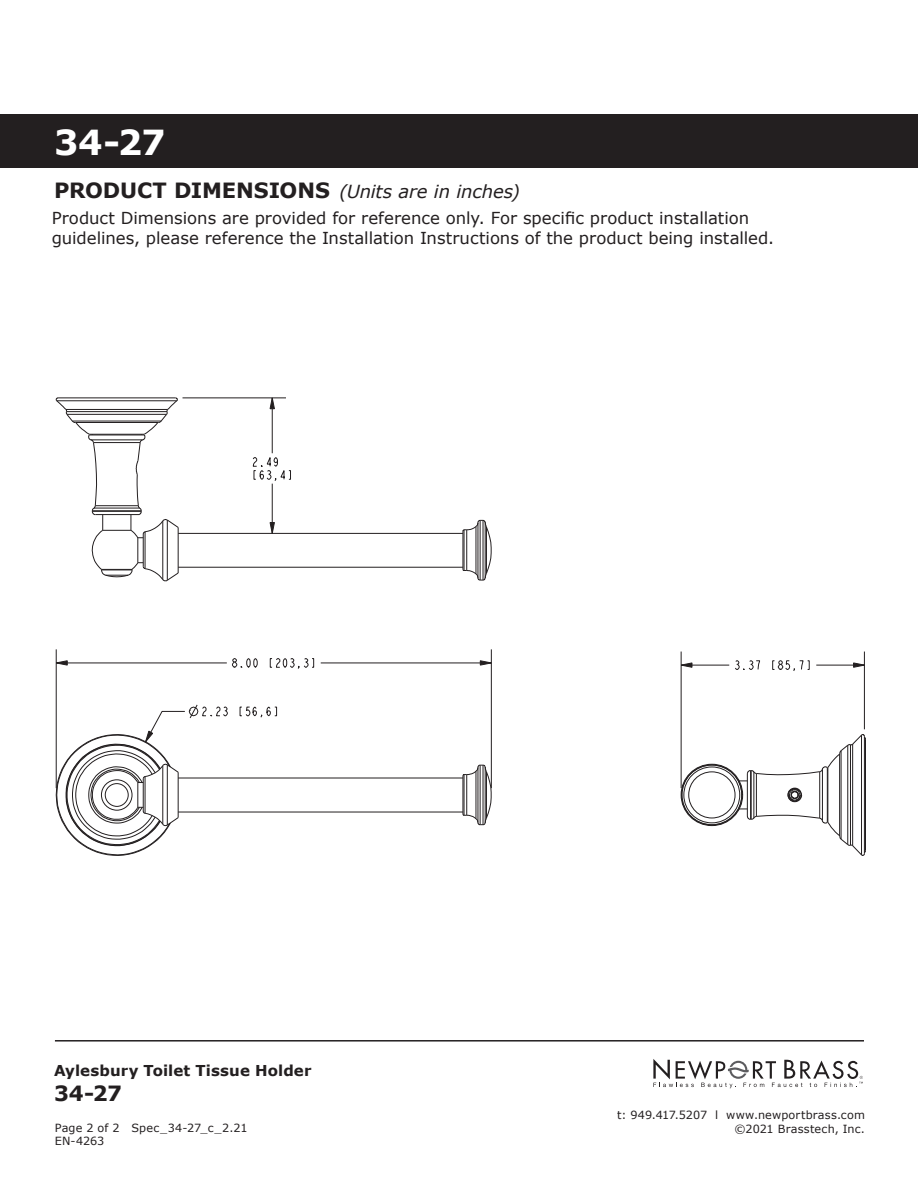
<style>
.page{position:relative;width:918px;height:1188px;background:#fff}
.page>*{position:absolute;margin:0;border:0;box-sizing:border-box;transform-origin:0 0}
.t1{font:700 34.5px "Verdana";color:#fff}
.t2{font:700 21px "Verdana";color:#231f20}
.t3{font:italic 18px "Verdana";letter-spacing:-.01em;color:#231f20}
.t4{font:16.5px/19.8px "Verdana";color:#231f20}
.t5{font:700 15px "Verdana";letter-spacing:.005em;color:#231f20}
.t6{font:11.25px/13.5px "Verdana";letter-spacing:.015em;color:#231f20;text-align:right}
.s1{font-weight:700;font-style:normal;font-size:21px}
</style>
<div class="page">
<svg style="left:653px;top:1059px;width:210px;height:29px"></svg>
<hr style="left:55px;top:1040px;width:809px;height:2px;background:#231f20">
<div style="left:0;top:114px;width:918px;height:54px;background:#231f20"></div>
<svg style="left:735px;top:660px;width:25px;height:10px"></svg>
<svg style="left:772px;top:660px;width:38px;height:11px"></svg>
<svg style="left:853px;top:662px;width:11px;height:6px"></svg>
<svg style="left:680px;top:662px;width:13px;height:6px"></svg>
<svg style="left:240px;top:706px;width:37px;height:12px"></svg>
<svg style="left:231px;top:658px;width:27px;height:10px"></svg>
<svg style="left:270px;top:658px;width:44px;height:11px"></svg>
<svg style="left:57px;top:660px;width:11px;height:6px"></svg>
<svg style="left:480px;top:660px;width:11px;height:6px"></svg>
<svg style="left:252px;top:453px;width:39px;height:28px"></svg>
<svg style="left:269px;top:397px;width:6px;height:12px"></svg>
<svg style="left:269px;top:522px;width:6px;height:11px"></svg>
<hr style="left:56px;top:649px;width:1px;height:139px;background:#231f20">
<hr style="left:321px;top:663px;width:170px;height:1px;background:#231f20">
<hr style="left:56px;top:663px;width:171px;height:1px;background:#231f20">
<hr style="left:491px;top:649px;width:1px;height:139px;background:#231f20">
<hr style="left:681px;top:652px;width:1px;height:136px;background:#231f20">
<hr style="left:864px;top:652px;width:1px;height:77px;background:#231f20">
<hr style="left:816px;top:665px;width:48px;height:1px;background:#231f20">
<hr style="left:681px;top:665px;width:48px;height:1px;background:#231f20">
<hr style="left:183px;top:398px;width:103px;height:1px;background:#231f20">
<hr style="left:272px;top:398px;width:1px;height:55px;background:#231f20">
<hr style="left:272px;top:484px;width:1px;height:49px;background:#231f20">
<hr style="left:178px;top:812px;width:285px;height:1px;background:#231f20">
<hr style="left:178px;top:778px;width:285px;height:1px;background:#231f20">
<hr style="left:747px;top:774px;width:1px;height:42px;background:#231f20">
<hr style="left:750px;top:771px;width:1px;height:48px;background:#231f20">
<hr style="left:751px;top:771px;width:1px;height:48px;background:#231f20">
<hr style="left:754px;top:772px;width:1px;height:46px;background:#231f20">
<hr style="left:756px;top:773px;width:1px;height:43px;background:#231f20">
<hr style="left:819px;top:772px;width:1px;height:46px;background:#231f20">
<hr style="left:822px;top:769px;width:1px;height:52px;background:#231f20">
<hr style="left:827px;top:768px;width:1px;height:54px;background:#231f20">
<hr style="left:828px;top:768px;width:1px;height:54px;background:#231f20">
<hr style="left:839px;top:754px;width:1px;height:82px;background:#231f20">
<hr style="left:841px;top:751px;width:1px;height:88px;background:#231f20">
<hr style="left:847px;top:745px;width:1px;height:100px;background:#231f20">
<hr style="left:850px;top:745px;width:1px;height:100px;background:#231f20">
<hr style="left:852px;top:744px;width:1px;height:102px;background:#231f20">
<hr style="left:861px;top:735px;width:1px;height:120px;background:#231f20">
<hr style="left:864px;top:736px;width:1px;height:118px;background:#231f20">
<hr style="left:865px;top:739px;width:1px;height:112px;background:#231f20">
<hr style="left:178px;top:567px;width:285px;height:1px;background:#231f20">
<hr style="left:178px;top:533px;width:285px;height:1px;background:#231f20">
<svg style="left:56px;top:704px;width:172px;height:152px"></svg>
<svg style="left:462px;top:765px;width:30px;height:60px"></svg>
<div style="left:682px;top:765px;width:60px;height:60px;border:1px solid #231f20;border-radius:50%"></div>
<div style="left:684px;top:767px;width:56px;height:56px;border:1px solid #231f20;border-radius:50%"></div>
<div style="left:688px;top:772px;width:47px;height:46px;border:1px solid #231f20;border-radius:50%"></div>
<svg style="left:739px;top:809px;width:127px;height:47px"></svg>
<svg style="left:747px;top:734px;width:119px;height:41px"></svg>
<svg style="left:462px;top:520px;width:30px;height:61px"></svg>
<svg style="left:788px;top:788px;width:14px;height:14px"></svg>
<svg style="left:56px;top:397px;width:123px;height:184px"></svg>
<h1 class="t1" style="left:54px;top:120px;width:113px">34-27</h1>
<p class="t3" style="left:54px;top:180px;width:467px"><span class="s1">PRODUCT DIMENSIONS</span> (Units are in inches)</p>
<p class="t4" style="left:52px;top:208px;width:724px">Product Dimensions are provided for reference only. For specific product installation guidelines, please reference the Installation Instructions of the product being installed.</p>
<p class="t5" style="left:54px;top:1061px;width:259px">Aylesbury Toilet Tissue Holder</p>
<p class="t2" style="left:54px;top:1079px;width:70px">34-27</p>
<p class="t6" style="left:55px;top:1121px;width:194px;text-align:left">Page 2 of 2 Spec_34-27_c_2.21<br>EN-4263</p>
<p class="t6" style="left:617px;top:1109px;width:249px">t: 949.417.5207 l www.newportbrass.com ©2021 Brasstech, Inc.</p>
</div>
